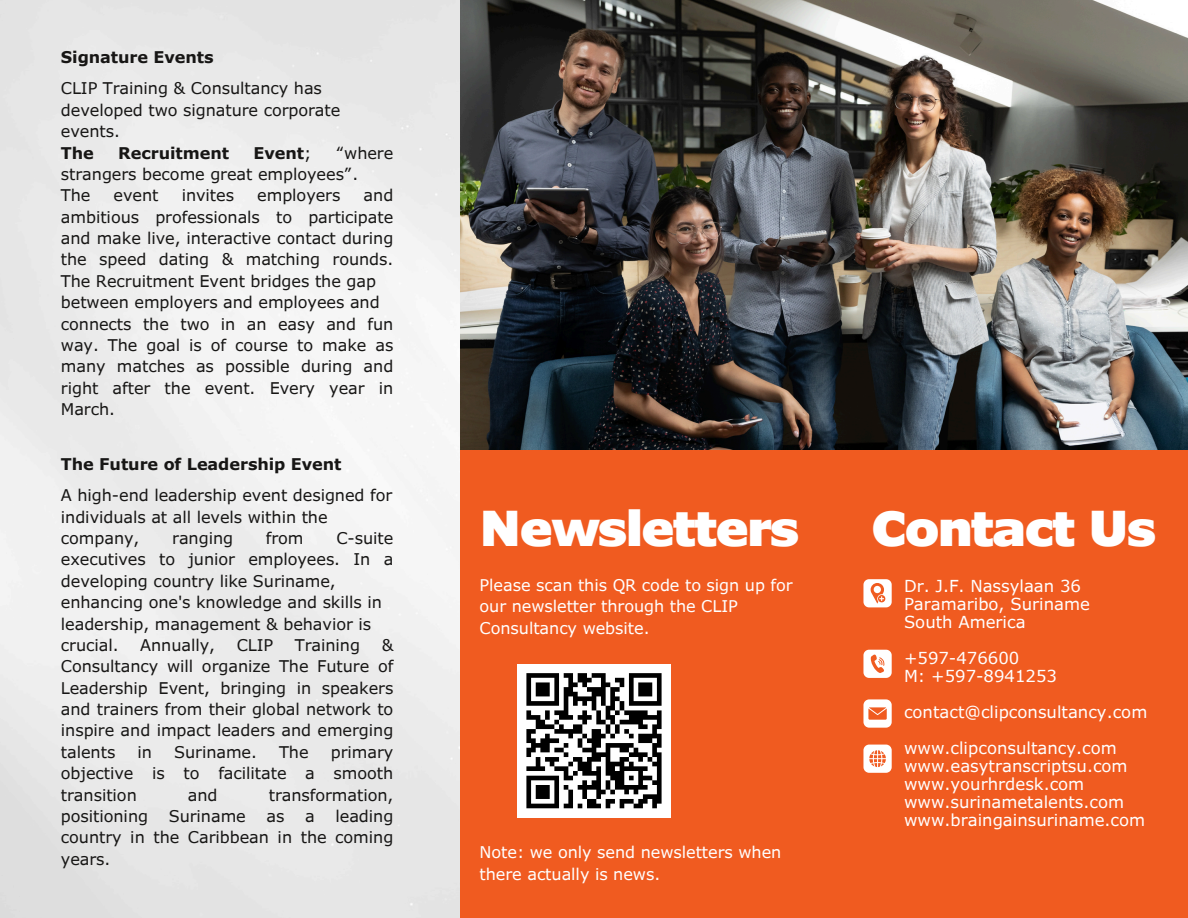
<style>
.page{position:relative;width:1188px;height:918px;background:#fff}
.page>*{position:absolute;margin:0;border:0;box-sizing:border-box;transform-origin:0 0}
.t1{font:900 48px "Verdana Pro";letter-spacing:-.03em;color:#fff}
.t2{font:16.5px/18px "Verdana Pro";color:#fff}
.t3{font:16.05px/21.3px "Verdana Pro";letter-spacing:-.005em;color:#171615;text-align:justify}
.t4{font:16.05px "Verdana Pro";letter-spacing:-.005em;color:#fff}
.t5{font:700 16.05px "Verdana Pro";letter-spacing:-.005em;color:#171615}
.s1{font-weight:400}
</style>
<div class="page">
<div style="left:460px;top:450px;width:728px;height:468px;background:#f05b20"></div>
<img style="left:460px;top:0;width:728px;height:450px">
<svg style="left:863px;top:745px;width:29px;height:28px"></svg>
<svg style="left:863px;top:699px;width:29px;height:29px"></svg>
<svg style="left:863px;top:650px;width:29px;height:28px"></svg>
<svg style="left:863px;top:579px;width:29px;height:28px"></svg>
<div style="left:517px;top:664px;width:154px;height:154px;background:#fff"></div>
<svg style="left:526px;top:673px;width:136px;height:136px"></svg>
<p class="t5" style="left:61px;top:47px;width:154px">Signature Events</p>
<p class="t3" style="left:61px;top:77px;width:263px">CLIP Training &amp; Consultancy has</p>
<p class="t3" style="left:61px;top:99px;width:281px">developed two signature corporate</p>
<p class="t3" style="left:61px;top:120px;width:61px">events.</p>
<p class="t5" style="left:61px;top:142px;width:34px">The</p>
<p class="t5" style="left:118px;top:142px;width:112px">Recruitment</p>
<p class="t5" style="left:253px;top:142px;width:59px">Event<span class="s1">;</span></p>
<p class="t3" style="left:61px;top:142px;width:334px;text-indent:275px">“where strangers become great employees”.</p>
<h1 class="t3" style="left:61px;top:184px;width:31px">The</h1>
<h1 class="t3" style="left:114px;top:184px;width:46px">event</h1>
<h1 class="t3" style="left:182px;top:184px;width:54px">invites</h1>
<h1 class="t3" style="left:257px;top:184px;width:85px">employers</h1>
<h1 class="t3" style="left:61px;top:184px;width:334px;text-indent:303px">and ambitious professionals to participate and make live, interactive contact during the speed dating &amp; matching rounds.<br>The Recruitment Event bridges the gap</h1>
<p class="t3" style="left:61px;top:291px;width:320px">between employers and employees and</p>
<p class="t3" style="left:61px;top:313px;width:334px">connects the two in an easy and fun way. The goal is of course to make as many matches as possible during and right after the event. Every year in March.</p>
<p class="t5" style="left:61px;top:454px;width:282px">The Future of Leadership Event</p>
<p class="t3" style="left:61px;top:484px;width:333px">A high-end leadership event designed for</p>
<p class="t3" style="left:61px;top:506px;width:268px">individuals at all levels within the</p>
<p class="t3" style="left:61px;top:527px;width:80px">company,</p>
<p class="t3" style="left:172px;top:527px;width:62px">ranging</p>
<p class="t3" style="left:266px;top:527px;width:39px">from</p>
<p class="t3" style="left:61px;top:527px;width:334px;text-indent:275px">C-suite executives to junior employees. In a developing country like Suriname,</p>
<h1 class="t3" style="left:61px;top:591px;width:323px">enhancing one's knowledge and skills in</h1>
<p class="t3" style="left:61px;top:613px;width:312px">leadership, management &amp; behavior is</p>
<p class="t3" style="left:61px;top:634px;width:59px">crucial.</p>
<p class="t3" style="left:140px;top:634px;width:76px">Annually,</p>
<p class="t3" style="left:237px;top:634px;width:38px">CLIP</p>
<p class="t3" style="left:295px;top:634px;width:67px">Training</p>
<p class="t3" style="left:61px;top:634px;width:334px;text-indent:321px">&amp; Consultancy will organize The Future of Leadership Event, bringing in speakers and trainers from their global network to inspire and impact leaders and emerging talents</p>
<p class="t3" style="left:138px;top:741px;width:16px">in</p>
<p class="t3" style="left:174px;top:741px;width:84px">Suriname.</p>
<p class="t3" style="left:279px;top:741px;width:31px">The</p>
<p class="t3" style="left:61px;top:741px;width:334px;text-indent:270px">primary objective is to facilitate a smooth transition</p>
<p class="t3" style="left:188px;top:784px;width:31px">and</p>
<p class="t3" style="left:269px;top:784px;width:126px">transformation,</p>
<p class="t3" style="left:61px;top:805px;width:334px;text-indent:275px">leading country in the Caribbean in the coming years.</p>
<p class="t3" style="left:61px;top:805px;width:89px">positioning</p>
<p class="t3" style="left:169px;top:805px;width:79px">Suriname</p>
<p class="t3" style="left:267px;top:805px;width:19px">as</p>
<p class="t3" style="left:305px;top:805px;width:11px">a</p>
<p class="t1" style="left:480px;top:498px;width:321px">Newsletters</p>
<p class="t4" style="left:480px;top:575px;width:315px">Please scan this QR code to sign up for</p>
<p class="t4" style="left:480px;top:596px;width:260px">our newsletter through the CLIP</p>
<p class="t4" style="left:480px;top:618px;width:171px">Consultancy website.</p>
<p class="t4" style="left:480px;top:842px;width:303px">Note: we only send newsletters when</p>
<h2 class="t4" style="left:480px;top:863px;width:182px">there actually is news.</h2>
<p class="t1" style="left:871px;top:498px;width:287px">Contact Us</p>
<p class="t2" style="left:904px;top:576px;width:178px">Dr. J.F. Nassylaan 36</p>
<p class="t2" style="left:904px;top:594px;width:187px">Paramaribo, Suriname</p>
<p class="t2" style="left:904px;top:612px;width:123px">South America</p>
<p class="t2" style="left:904px;top:648px;width:154px">+597-476600<br>M: +597-8941253</p>
<p class="t2" style="left:904px;top:702px;width:245px">contact@clipconsultancy.com</p>
<p class="t2" style="left:904px;top:738px;width:214px">www.clipconsultancy.com</p>
<h3 class="t2" style="left:904px;top:756px;width:225px">www.easytranscriptsu.com</h3>
<p class="t2" style="left:904px;top:774px;width:182px">www.yourhrdesk.com</p>
<p class="t2" style="left:904px;top:792px;width:222px">www.surinametalents.com</p>
<p class="t2" style="left:904px;top:810px;width:243px">www.braingainsuriname.com</p>
</div>
